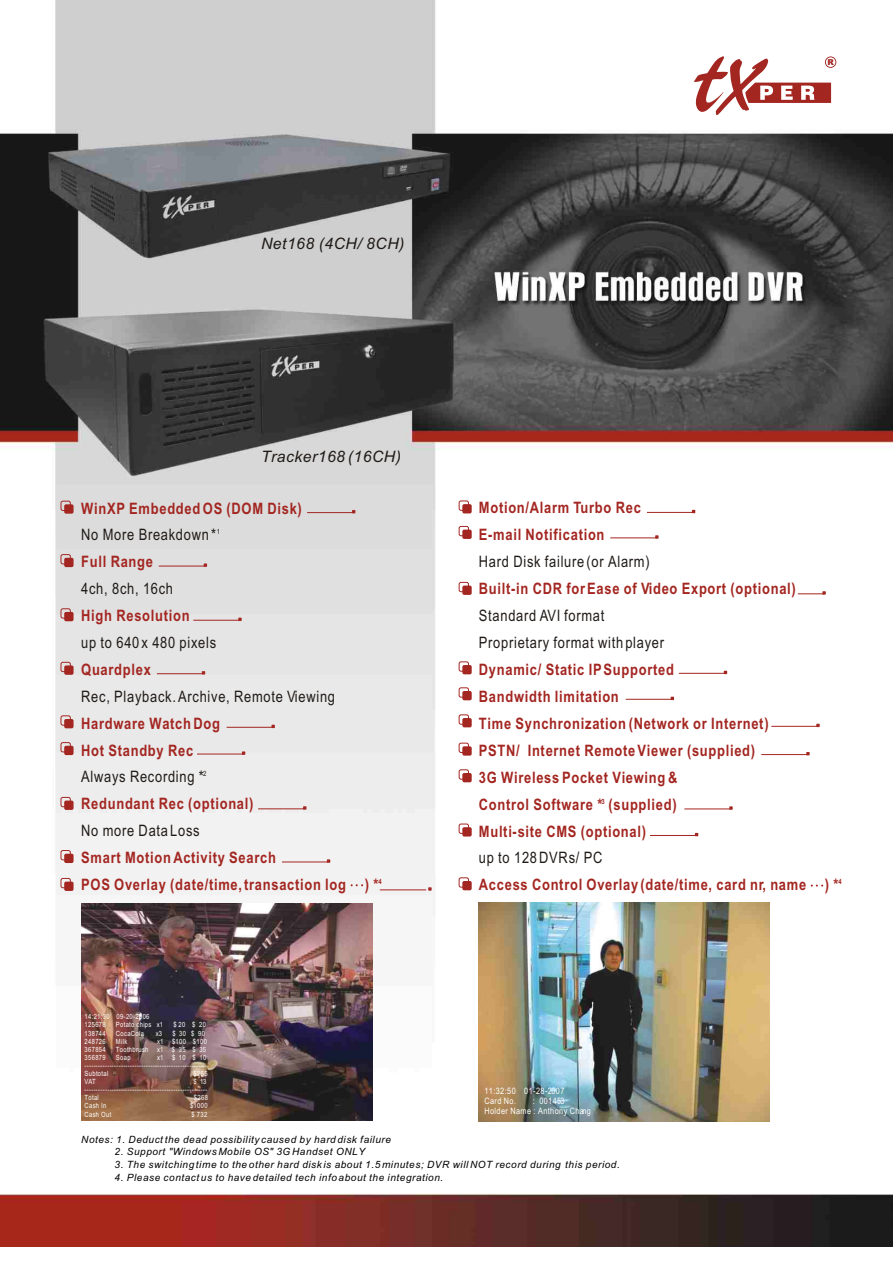
<style>
.page{position:relative;width:894px;height:1263px;background:#fff}
.page>*{position:absolute;margin:0;border:0;box-sizing:border-box;transform-origin:0 0}
.t1{font:700 15.75px/27px "Arial Narrow";letter-spacing:.045em;color:#a32621}
.t2{font:15.75px/26.7px "Arial Narrow";letter-spacing:.045em;color:#1f1a17}
.t3{font:italic 15.75px "Arial";letter-spacing:.03em;color:#1f1a17}
.t4{font:italic 10.05px "Arial";letter-spacing:.055em;color:#000}
.t5{font:8.85px/10.1px "Arial Narrow";letter-spacing:.045em;color:#fff}
.t6{font:900 8.1px "Arial";color:#a32621}
.t7{font:7.2px/8.1px "Arial Narrow";letter-spacing:.045em;color:#fff}
.t8{font:700 7.2px "Arial Narrow";color:#a32621}
.t9{font:7.2px "Arial Narrow";color:#1f1a17}
</style>
<div class="page">
<img style="left:0;top:0;width:893px;height:1246px">
<img style="left:479px;top:903px;width:291px;height:218px">
<svg style="left:351px;top:884px;width:12px;height:2px"></svg>
<div style="left:61px;top:501px;width:10px;height:10px;border:1px solid #a32621;border-radius:2px"></div>
<div style="left:64px;top:504px;width:10px;height:10px;background:#a32621;border-radius:2px"></div>
<hr style="left:307px;top:512px;width:47px;height:1px;background:#a32621">
<div style="left:61px;top:554px;width:10px;height:10px;border:1px solid #a32621;border-radius:2px"></div>
<div style="left:64px;top:558px;width:10px;height:9px;background:#a32621;border-radius:2px"></div>
<hr style="left:159px;top:566px;width:46px;height:1px;background:#a32621">
<svg style="left:204px;top:563px;width:3px;height:4px"></svg>
<div style="left:61px;top:608px;width:10px;height:11px;border:1px solid #a32621;border-radius:2px"></div>
<div style="left:64px;top:612px;width:10px;height:9px;background:#a32621;border-radius:2px"></div>
<hr style="left:193px;top:620px;width:47px;height:1px;background:#a32621">
<div style="left:61px;top:878px;width:10px;height:10px;border:1px solid #a32621;border-radius:2px"></div>
<div style="left:64px;top:882px;width:10px;height:9px;background:#a32621;border-radius:2px"></div>
<hr style="left:380px;top:889px;width:46px;height:1px;background:#a32621">
<svg style="left:428px;top:887px;width:4px;height:4px"></svg>
<div style="left:61px;top:742px;width:10px;height:10px;border:1px solid #a32621;border-radius:2px"></div>
<div style="left:64px;top:746px;width:10px;height:9px;background:#a32621;border-radius:2px"></div>
<hr style="left:197px;top:754px;width:46px;height:1px;background:#a32621">
<svg style="left:242px;top:751px;width:3px;height:4px"></svg>
<div style="left:61px;top:850px;width:10px;height:10px;border:1px solid #a32621;border-radius:2px"></div>
<div style="left:64px;top:854px;width:10px;height:9px;background:#a32621;border-radius:2px"></div>
<hr style="left:282px;top:862px;width:46px;height:1px;background:#a32621">
<svg style="left:327px;top:859px;width:3px;height:4px"></svg>
<svg style="left:811px;top:885px;width:12px;height:2px"></svg>
<div style="left:61px;top:662px;width:10px;height:10px;border:1px solid #a32621;border-radius:2px"></div>
<div style="left:64px;top:665px;width:10px;height:10px;background:#a32621;border-radius:2px"></div>
<hr style="left:157px;top:673px;width:46px;height:1px;background:#a32621">
<div style="left:61px;top:715px;width:10px;height:11px;border:1px solid #a32621;border-radius:2px"></div>
<div style="left:64px;top:719px;width:10px;height:9px;background:#a32621;border-radius:2px"></div>
<hr style="left:227px;top:727px;width:46px;height:1px;background:#a32621">
<div style="left:61px;top:797px;width:10px;height:10px;border:1px solid #a32621;border-radius:2px"></div>
<div style="left:64px;top:801px;width:10px;height:9px;background:#a32621;border-radius:2px"></div>
<hr style="left:258px;top:808px;width:47px;height:1px;background:#a32621">
<img style="left:81px;top:903px;width:291px;height:218px">
<div style="left:459px;top:526px;width:10px;height:10px;border:1px solid #a32621;border-radius:2px"></div>
<div style="left:462px;top:530px;width:10px;height:9px;background:#a32621;border-radius:2px"></div>
<hr style="left:610px;top:537px;width:47px;height:1px;background:#a32621">
<svg style="left:655px;top:535px;width:4px;height:4px"></svg>
<div style="left:459px;top:582px;width:10px;height:10px;border:1px solid #a32621;border-radius:2px"></div>
<div style="left:462px;top:586px;width:10px;height:9px;background:#a32621;border-radius:2px"></div>
<svg style="left:798px;top:591px;width:28px;height:4px"></svg>
<div style="left:459px;top:661px;width:10px;height:11px;border:1px solid #a32621;border-radius:2px"></div>
<div style="left:462px;top:665px;width:10px;height:9px;background:#a32621;border-radius:2px"></div>
<hr style="left:679px;top:673px;width:46px;height:1px;background:#a32621">
<div style="left:459px;top:687px;width:10px;height:11px;border:1px solid #a32621;border-radius:2px"></div>
<div style="left:462px;top:691px;width:10px;height:9px;background:#a32621;border-radius:2px"></div>
<hr style="left:626px;top:699px;width:46px;height:1px;background:#a32621">
<div style="left:459px;top:714px;width:10px;height:11px;border:1px solid #a32621;border-radius:2px"></div>
<div style="left:462px;top:718px;width:10px;height:9px;background:#a32621;border-radius:2px"></div>
<hr style="left:771px;top:726px;width:47px;height:1px;background:#a32621">
<div style="left:459px;top:501px;width:10px;height:10px;border:1px solid #a32621;border-radius:2px"></div>
<div style="left:462px;top:504px;width:10px;height:9px;background:#a32621;border-radius:2px"></div>
<hr style="left:647px;top:512px;width:46px;height:1px;background:#a32621">
<div style="left:459px;top:769px;width:10px;height:11px;border:1px solid #a32621;border-radius:2px"></div>
<div style="left:462px;top:773px;width:10px;height:9px;background:#a32621;border-radius:2px"></div>
<hr style="left:684px;top:809px;width:47px;height:1px;background:#a32621">
<svg style="left:729px;top:806px;width:4px;height:4px"></svg>
<div style="left:459px;top:824px;width:10px;height:10px;border:1px solid #a32621;border-radius:2px"></div>
<div style="left:462px;top:827px;width:10px;height:10px;background:#a32621;border-radius:2px"></div>
<hr style="left:650px;top:835px;width:46px;height:1px;background:#a32621">
<div style="left:459px;top:877px;width:10px;height:11px;border:1px solid #a32621;border-radius:2px"></div>
<div style="left:462px;top:881px;width:10px;height:9px;background:#a32621;border-radius:2px"></div>
<div style="left:459px;top:743px;width:10px;height:10px;border:1px solid #a32621;border-radius:2px"></div>
<div style="left:462px;top:746px;width:10px;height:10px;background:#a32621;border-radius:2px"></div>
<hr style="left:761px;top:754px;width:47px;height:1px;background:#a32621">
<svg style="left:694px;top:56px;width:142px;height:61px"></svg>
<p class="t3" style="left:261px;top:237px;width:145px">Net168 (4CH/ 8CH)</p>
<p class="t6" style="left:828px;top:59px;width:8px">R</p>
<p class="t3" style="left:261px;top:451px;width:141px">Tracker168 (16CH)</p>
<p class="t1" style="left:81px;top:496px;width:222px">WinXP Embedded OS (DOM Disk)</p>
<p class="t1" style="left:81px;top:550px;width:73px">Full Range</p>
<p class="t1" style="left:81px;top:604px;width:110px">High Resolution</p>
<p class="t1" style="left:81px;top:657px;width:71px">Quardplex</p>
<p class="t1" style="left:81px;top:711px;width:140px">Hardware Watch Dog<br>Hot Standby Rec</p>
<p class="t1" style="left:81px;top:792px;width:174px">Redundant Rec (optional)</p>
<p class="t1" style="left:81px;top:846px;width:196px">Smart Motion Activity Search</p>
<p class="t9" style="left:217px;top:529px;width:5px">1</p>
<p class="t2" style="left:81px;top:523px;width:136px">No More Breakdown *</p>
<p class="t2" style="left:81px;top:577px;width:93px">4ch, 8ch, 16ch</p>
<p class="t2" style="left:81px;top:630px;width:136px">up to 640 x 480 pixels</p>
<p class="t2" style="left:81px;top:684px;width:255px">Rec, Playback. Archive, Remote Viewing</p>
<p class="t9" style="left:203px;top:771px;width:5px">2</p>
<p class="t2" style="left:81px;top:765px;width:124px">Always Recording *</p>
<p class="t2" style="left:81px;top:819px;width:120px">No more Data Loss</p>
<p class="t1" style="left:81px;top:873px;width:299px">POS Overlay (date/time, transaction log ) *</p>
<p class="t8" style="left:378px;top:879px;width:5px">4</p>
<p class="t7" style="left:85px;top:1013px;width:66px">14:21:30 09-20-2006<br>125678</p>
<p class="t7" style="left:116px;top:1022px;width:49px">Potato chips x1</p>
<p class="t7" style="left:173px;top:1022px;width:34px">$ 20 $ 20</p>
<p class="t7" style="left:85px;top:1030px;width:23px">138744</p>
<p class="t7" style="left:116px;top:1030px;width:30px">CocaCola</p>
<p class="t7" style="left:156px;top:1030px;width:8px">x3</p>
<p class="t7" style="left:172px;top:1030px;width:34px">$ 30 $ 90</p>
<p class="t7" style="left:85px;top:1038px;width:23px">248726</p>
<p class="t7" style="left:116px;top:1038px;width:13px">Milk</p>
<p class="t7" style="left:157px;top:1038px;width:51px">x1 $100 $100</p>
<p class="t7" style="left:85px;top:1046px;width:23px">367854</p>
<p class="t7" style="left:116px;top:1046px;width:92px">Toothbrush x1 $ 35 $ 35</p>
<p class="t7" style="left:85px;top:1054px;width:23px">356879</p>
<p class="t7" style="left:116px;top:1054px;width:16px">Soap</p>
<p class="t7" style="left:85px;top:1054px;width:124px;text-indent:72px">x1 $ 10 $ 10 ------------------------------------------------------<br>Subtotal</p>
<p class="t7" style="left:194px;top:1070px;width:16px">$255</p>
<p class="t7" style="left:85px;top:1078px;width:124px;text-indent:109px">$ 13 ------------------------------------------------------<br>Total</p>
<p class="t7" style="left:85px;top:1078px;width:13px">VAT</p>
<p class="t7" style="left:194px;top:1094px;width:16px">$268</p>
<p class="t7" style="left:85px;top:1103px;width:23px">Cash In</p>
<p class="t7" style="left:190px;top:1103px;width:19px">$1000</p>
<p class="t7" style="left:85px;top:1111px;width:28px">Cash Out</p>
<p class="t7" style="left:192px;top:1111px;width:17px">$ 732</p>
<p class="t1" style="left:479px;top:496px;width:163px">Motion/Alarm Turbo Rec<br>E-mail Notification</p>
<p class="t2" style="left:479px;top:550px;width:172px">Hard Disk failure (or Alarm)</p>
<p class="t2" style="left:479px;top:603px;width:187px">Standard AVI format<br>Proprietary format with player</p>
<p class="t1" style="left:479px;top:577px;width:318px">Built-in CDR for Ease of Video Export (optional)</p>
<p class="t1" style="left:479px;top:657px;width:291px">Dynamic/ Static IP Supported<br>Bandwidth limitation<br>Time Synchronization (Network or Internet)<br>PSTN/ Internet Remote Viewer (supplied)<br>3G Wireless Pocket Viewing &amp;</p>
<p class="t8" style="left:602px;top:798px;width:5px">3</p>
<p class="t1" style="left:479px;top:792px;width:199px">Control Software * (supplied)<br>Multi-site CMS (optional)</p>
<p class="t2" style="left:479px;top:846px;width:125px">up to 128 DVRs/ PC</p>
<p class="t1" style="left:479px;top:873px;width:361px">Access Control Overlay (date/time, card nr, name ) *</p>
<p class="t8" style="left:839px;top:879px;width:5px">4</p>
<p class="t5" style="left:484px;top:1087px;width:81px">11:32:50 01-28-2007<br>Card No.</p>
<p class="t5" style="left:484px;top:1097px;width:108px;text-indent:48px">: 001453<br>Holder Name : Anthony Chang</p>
<p class="t4" style="left:81px;top:1135px;width:311px">Notes: 1. Deduct the dead possibility caused by hard disk failure</p>
<p class="t4" style="left:115px;top:1148px;width:252px">2. Support "Windows Mobile OS" 3G Handset ONLY</p>
<p class="t4" style="left:115px;top:1161px;width:507px">3. The switching time to the other hard disk is about 1.5 minutes; DVR will NOT record during this period.</p>
<p class="t4" style="left:115px;top:1173px;width:330px">4. Please contact us to have detailed tech info about the integration.</p>
</div>
